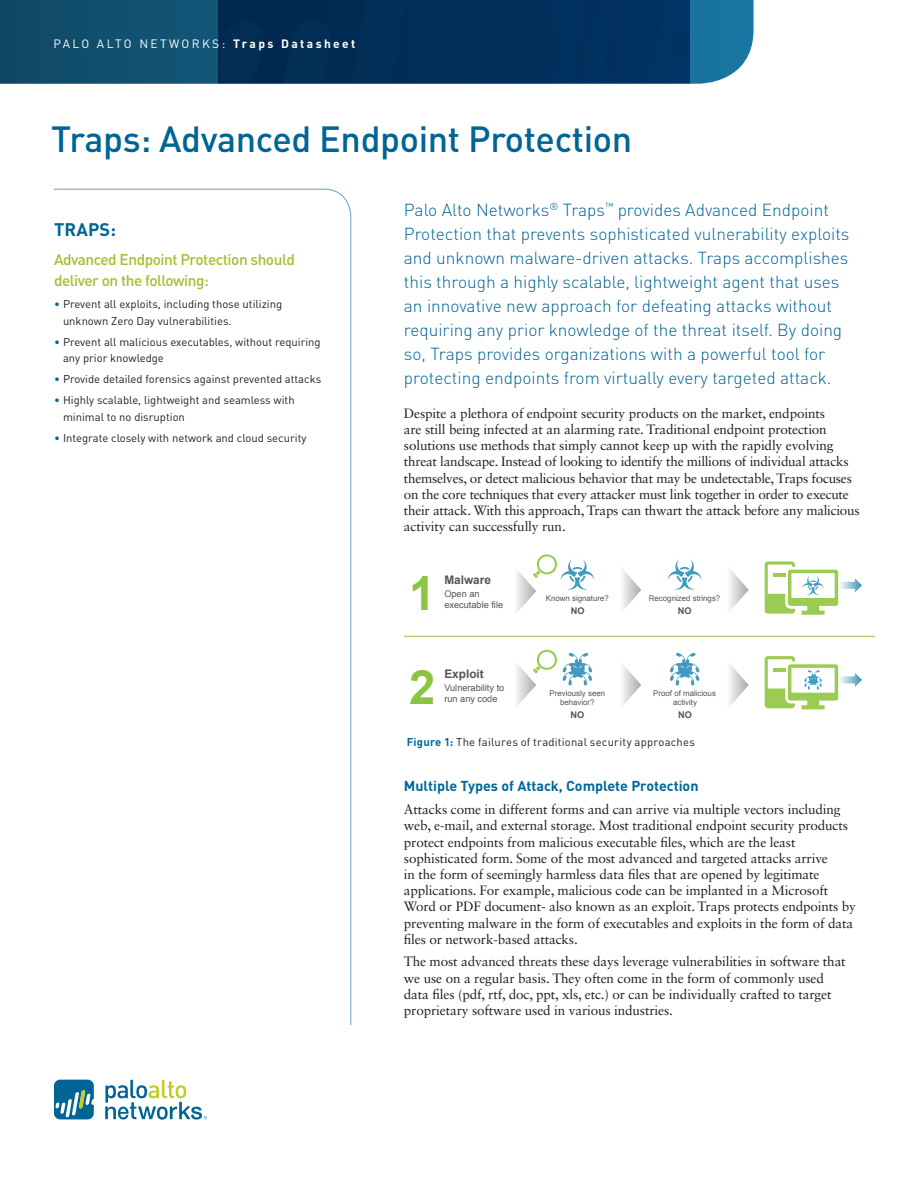
<style>
.page{position:relative;width:918px;height:1188px;background:#fff}
.page>*{position:absolute;margin:0;border:0;box-sizing:border-box;transform-origin:0 0}
.t1{font:700 47.25px "Arial";color:#8bc441}
.t2{font:500 36px "DINOT";letter-spacing:-.01em;color:#006494}
.t3{font:18.45px "Impact";color:#1d3544}
.t4{font:700 18px "DINOT";letter-spacing:.01em;color:#006494}
.t5{font:300 17.25px/24px "DINOT";color:#006494}
.t6{font:500 15.3px/21px "DINOT";letter-spacing:-.03em;color:#a1c030}
.t7{font:700 14.25px "DINOT";color:#00689a}
.t8{font:13.5px/16.2px "Sabon LT Std";letter-spacing:-.01em;color:#231f20}
.t9{font:12px "DINOT";letter-spacing:.2em;color:#fff}
.t10{font:700 11.85px "Arial";color:#575656}
.t11{font:11.25px/16.5px "DINOT";color:#231f20}
.t12{font:11.25px "DINOT";letter-spacing:.02em;color:#231f20}
.t13{font:9.15px/11.1px "Arial";color:#575656}
.t14{font:700 9.15px "Arial";color:#575656}
.t15{font:7.95px/9.1px "Arial";color:#575656;text-align:center}
.s1{font-weight:700}
.s2{color:#00689a}
.s3{font-weight:700;color:#00689a}
</style>
<div class="page">
<svg style="left:0;top:0;width:754px;height:84px;background:#0a3f66"></svg>
<svg style="left:105px;top:1080px;width:102px;height:40px"></svg>
<svg style="left:54px;top:1080px;width:40px;height:39px;background:#3483a2"></svg>
<svg style="left:54px;top:189px;width:297px;height:836px"></svg>
<img style="left:840px;top:578px;width:22px;height:14px">
<img style="left:840px;top:673px;width:22px;height:14px">
<img style="left:729px;top:664px;width:20px;height:42px">
<img style="left:729px;top:569px;width:20px;height:42px">
<img style="left:516px;top:664px;width:19px;height:42px">
<hr style="left:404px;top:636px;width:471px;height:1px;background:#a6b449">
<img style="left:516px;top:570px;width:20px;height:42px">
<img style="left:622px;top:664px;width:19px;height:42px">
<img style="left:622px;top:569px;width:19px;height:42px">
<svg style="left:670px;top:653px;width:30px;height:33px"></svg>
<svg style="left:668px;top:559px;width:33px;height:31px"></svg>
<svg style="left:765px;top:656px;width:73px;height:53px"></svg>
<svg style="left:765px;top:561px;width:73px;height:54px"></svg>
<svg style="left:533px;top:554px;width:61px;height:36px"></svg>
<svg style="left:533px;top:649px;width:59px;height:37px"></svg>
<p class="t9" style="left:53px;top:35px;width:304px">PALO ALTO NETWORKS: <span class="s1">Traps Datasheet</span></p>
<h2 class="t2" style="left:51px;top:115px;width:583px">Traps: Advanced Endpoint Protection</h2>
<h3 class="t4" style="left:54px;top:218px;width:63px">TRAPS:</h3>
<p class="t6" style="left:54px;top:248px;width:242px">Advanced Endpoint Protection should deliver on the following:</p>
<p class="t11" style="left:63px;top:296px;width:221px;text-indent:-9px"><span class="s2">•</span> Prevent all exploits, including those utilizing unknown Zero Day vulnerabilities.</p>
<p class="t11" style="left:63px;top:333px;width:259px;text-indent:-9px"><span class="s2">•</span> Prevent all malicious executables, without requiring any prior knowledge</p>
<p class="t11" style="left:54px;top:371px;width:269px"><span class="s2">•</span> Provide detailed forensics against prevented attacks</p>
<p class="t11" style="left:63px;top:392px;width:233px;text-indent:-9px"><span class="s2">•</span> Highly scalable, lightweight and seamless with minimal to no disruption</p>
<p class="t11" style="left:54px;top:429px;width:254px"><span class="s2">•</span> Integrate closely with network and cloud security</p>
<p class="t5" style="left:404px;top:197px;width:447px">Palo Alto Networks<sup>®</sup> Traps<sup>™</sup> provides Advanced Endpoint Protection that prevents sophisticated vulnerability exploits and unknown malware-driven attacks. Traps accomplishes this through a highly scalable, lightweight agent that uses an innovative new approach for defeating attacks without requiring any prior knowledge of the threat itself. By doing so, Traps provides organizations with a powerful tool for protecting endpoints from virtually every targeted attack.</p>
<p class="t8" style="left:404px;top:405px;width:457px">Despite a plethora of endpoint security products on the market, endpoints<br>are still being infected at an alarming rate. Traditional endpoint protection solutions use methods that simply cannot keep up with the rapidly evolving threat landscape. Instead of looking to identify the millions of individual attacks themselves, or detect malicious behavior that may be undetectable, Traps focuses on the core techniques that every attacker must link together in order to execute their attack. With this approach, Traps can thwart the attack before any malicious activity can successfully run.</p>
<h3 class="t3" style="left:403px;top:504px;width:358px">The Failures of Traditional Security Approaches</h3>
<h1 class="t1" style="left:409px;top:562px;width:28px">1</h1>
<p class="t10" style="left:444px;top:572px;width:48px">Malware</p>
<p class="t13" style="left:444px;top:588px;width:37px">Open an</p>
<p class="t13" style="left:444px;top:599px;width:60px">executable file</p>
<p class="t15" style="left:546px;top:594px;width:65px">Known signature?</p>
<p class="t14" style="left:571px;top:605px;width:15px">NO</p>
<h1 class="t1" style="left:409px;top:656px;width:28px">2</h1>
<p class="t10" style="left:444px;top:666px;width:41px">Exploit</p>
<p class="t13" style="left:444px;top:682px;width:61px">Vulnerability to run any code</p>
<p class="t15" style="left:550px;top:689px;width:57px">Previously seen behavior?</p>
<p class="t14" style="left:571px;top:709px;width:15px">NO</p>
<p class="t15" style="left:649px;top:594px;width:73px">Recognized strings?</p>
<p class="t14" style="left:678px;top:605px;width:15px">NO</p>
<p class="t15" style="left:653px;top:689px;width:64px">Proof of malicious activity</p>
<p class="t14" style="left:678px;top:709px;width:15px">NO</p>
<p class="t12" style="left:407px;top:734px;width:290px"><span class="s3">Figure 1:</span> The failures of traditional security approaches</p>
<p class="t7" style="left:404px;top:776px;width:296px">Multiple Types of Attack, Complete Protection</p>
<p class="t8" style="left:404px;top:801px;width:454px">Attacks come in different forms and can arrive via multiple vectors including web, e-mail, and external storage. Most traditional endpoint security products protect endpoints from malicious executable files, which are the least sophisticated form. Some of the most advanced and targeted attacks arrive<br>in the form of seemingly harmless data files that are opened by legitimate applications. For example, malicious code can be implanted in a Microsoft Word or PDF document- also known as an exploit. Traps protects endpoints by preventing malware in the form of executables and exploits in the form of data files or network-based attacks.</p>
<p class="t8" style="left:404px;top:954px;width:443px">The most advanced threats these days leverage vulnerabilities in software that we use on a regular basis. They often come in the form of commonly used data files (pdf, rtf, doc, ppt, xls, etc.) or can be individually crafted to target proprietary software used in various industries.</p>
</div>
